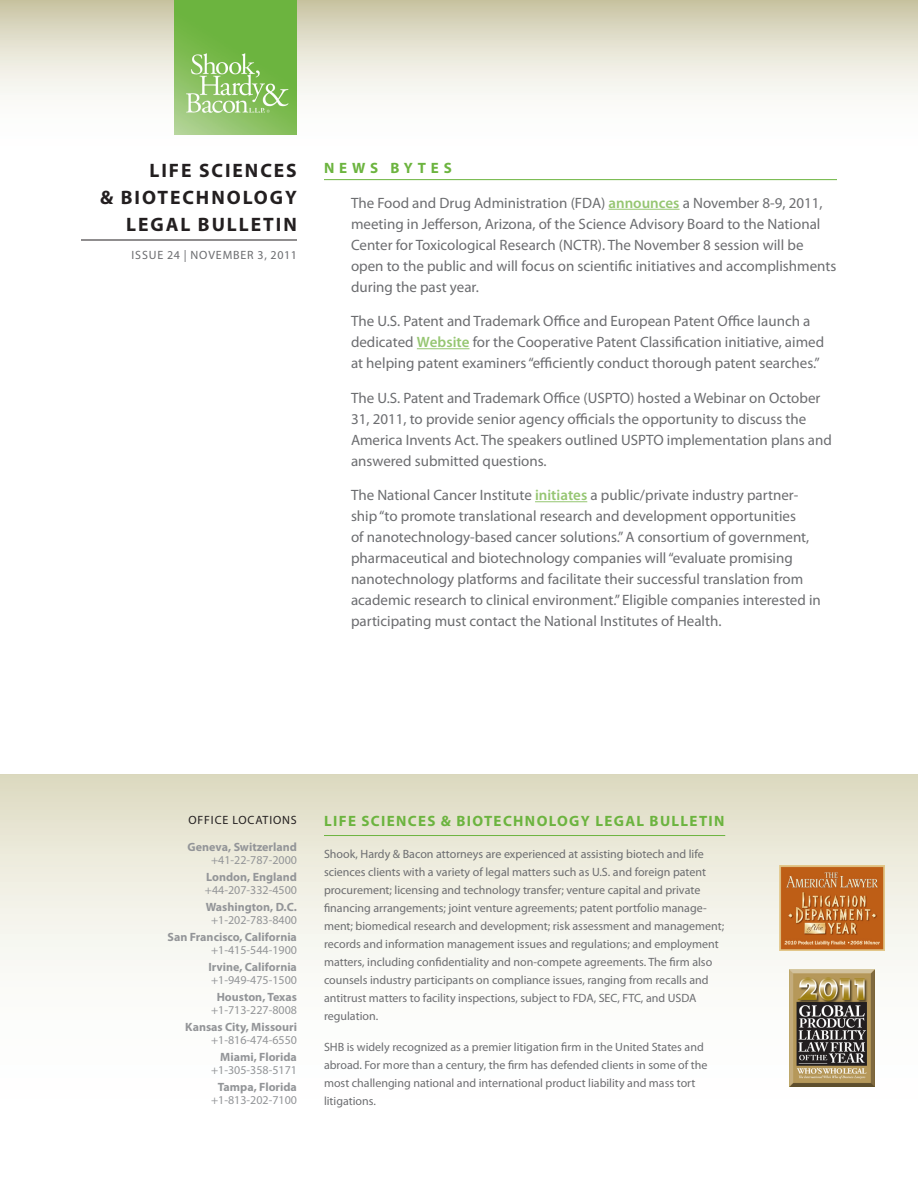
<style>
.page{position:relative;width:918px;height:1188px;background:#fff}
.page>*{position:absolute;margin:0;border:0;box-sizing:border-box;transform-origin:0 0}
.t1{font:700 19.5px/27px "Myriad Pro";letter-spacing:.1em;color:#231f20;text-align:right}
.Body{font:15px/21px "Myriad Pro";color:#6c6d70}
.Head{font:700 15px "Myriad Pro";letter-spacing:.09em;color:#6cb43f}
.Head-2{font:700 15px "Myriad Pro";letter-spacing:.32em;color:#6cb43f}
.Body-2{font:12px/18px "Myriad Pro";color:#6c6d70}
.Body-3{font:700 12px/13.5px "Myriad Pro";color:#939598;text-align:right}
.Body-4{font:12px/13.5px "Myriad Pro";color:#939598;text-align:center}
.Body-5{font:12px "Myriad Pro";letter-spacing:.07em;color:#6c6d70}
.Body-6{font:12px "Myriad Pro";letter-spacing:.07em;color:#231f20}
.s1{font-weight:600;color:#96c672}
.s2{font-weight:400}
.s3{font-weight:700}
</style>
<div class="page">
<svg style="left:0;top:0;width:918px;height:135px"></svg>
<hr style="left:81px;top:240px;width:216px;height:1px;background:#231f20">
<img style="left:175px;top:0;width:122px;height:135px">
<hr style="left:324px;top:179px;width:513px;height:1px;background:#6cb43f">
<hr style="left:609px;top:209px;width:71px;height:1px;background:#96c672">
<hr style="left:417px;top:348px;width:53px;height:1px;background:#96c672">
<hr style="left:535px;top:501px;width:52px;height:1px;background:#96c672">
<svg style="left:1px;top:774px;width:917px;height:313px"></svg>
<hr style="left:324px;top:835px;width:401px;height:1px;background:#6cb43f">
<img style="left:780px;top:866px;width:105px;height:84px">
<img style="left:790px;top:970px;width:85px;height:116px">
<h1 class="t1" style="left:100px;top:156px;width:198px">LIFE SCIENCES<br>&amp; BIOTECHNOLOGY<br>LEGAL BULLETIN</h1>
<p class="Body-5" style="left:132px;top:248px;width:167px">ISSUE 24 | NOVEMBER 3, 2011</p>
<p class="Head-2" style="left:324px;top:158px;width:129px">NEWS BYTES</p>
<p class="Body" style="left:351px;top:192px;width:487px">The Food and Drug Administration (FDA) <span class="s1">announces</span> a November 8-9, 2011, meeting in Jefferson, Arizona, of the Science Advisory Board to the National Center for Toxicological Research (NCTR). The November 8 session will be open to the public and will focus on scientific initiatives and accomplishments during the past year.</p>
<p class="Body" style="left:351px;top:310px;width:475px">The U.S. Patent and Trademark Office and European Patent Office launch a dedicated <span class="s1">Website</span> for the Cooperative Patent Classification initiative, aimed at helping patent examiners “efficiently conduct thorough patent searches.”</p>
<p class="Body" style="left:351px;top:387px;width:482px">The U.S. Patent and Trademark Office (USPTO) hosted a Webinar on October 31, 2011, to provide senior agency officials the opportunity to discuss the America Invents Act. The speakers outlined USPTO implementation plans and answered submitted questions.</p>
<p class="Body" style="left:351px;top:484px;width:471px">The National Cancer Institute <span class="s1">initiates</span> a public/private industry partner&shy;ship “to promote translational research and development opportunities<br>of nanotechnology-based cancer solutions.” A consortium of government, pharmaceutical and biotechnology companies will “evaluate promising nanotechnology platforms and facilitate their successful translation from academic research to clinical environment.” Eligible companies interested in participating must contact the National Institutes of Health.</p>
<p class="Body-6" style="left:188px;top:812px;width:110px">OFFICE LOCATIONS</p>
<p class="Body-3" style="left:188px;top:840px;width:111px">Geneva, Switzerland <span class="s2">+41-22-787-2000</span></p>
<p class="Body-4" style="left:205px;top:870px;width:94px;text-align:left"><span class="s3">London, England </span>+44-207-332-4500</p>
<p class="Body-3" style="left:206px;top:900px;width:93px;text-align:center">Washington, D.C. <span class="s2">+1-202-783-8400</span></p>
<p class="Body-3" style="left:167px;top:930px;width:131px">San Francisco, California <span class="s2">+1-415-544-1900</span></p>
<p class="Body-3" style="left:208px;top:960px;width:90px;text-align:left">Irvine, California <span class="s2">+1-949-475-1500</span></p>
<p class="Body-4" style="left:211px;top:990px;width:87px"><span class="s3">Houston, Texas </span>+1-713-227-8008</p>
<p class="Body-3" style="left:185px;top:1020px;width:113px">Kansas City, Missouri <span class="s2">+1-816-474-6550</span></p>
<p class="Body-4" style="left:211px;top:1050px;width:87px;text-align:right"><span class="s3">Miami, Florida </span>+1-305-358-5171</p>
<p class="Body-4" style="left:211px;top:1080px;width:87px"><span class="s3">Tampa, Florida </span>+1-813-202-7100</p>
<p class="Head" style="left:324px;top:811px;width:402px">LIFE SCIENCES &amp; BIOTECHNOLOGY LEGAL BULLETIN</p>
<p class="Body-2" style="left:324px;top:844px;width:402px">Shook, Hardy &amp; Bacon attorneys are experienced at assisting biotech and life sciences clients with a variety of legal matters such as U.S. and foreign patent procurement; licensing and technology transfer; venture capital and private financing arrangements; joint venture agreements; patent portfolio manage&shy;ment; biomedical research and development; risk assessment and management; records and information management issues and regulations; and employment matters, including confidentiality and non-compete agreements. The firm also counsels industry participants on compliance issues, ranging from recalls and antitrust matters to facility inspections, subject to FDA, SEC, FTC, and USDA regulation.</p>
<p class="Body-2" style="left:324px;top:1038px;width:385px">SHB is widely recognized as a premier litigation firm in the United States and abroad. For more than a century, the firm has defended clients in some of the most challenging national and international product liability and mass tort litigations.</p>
</div>
